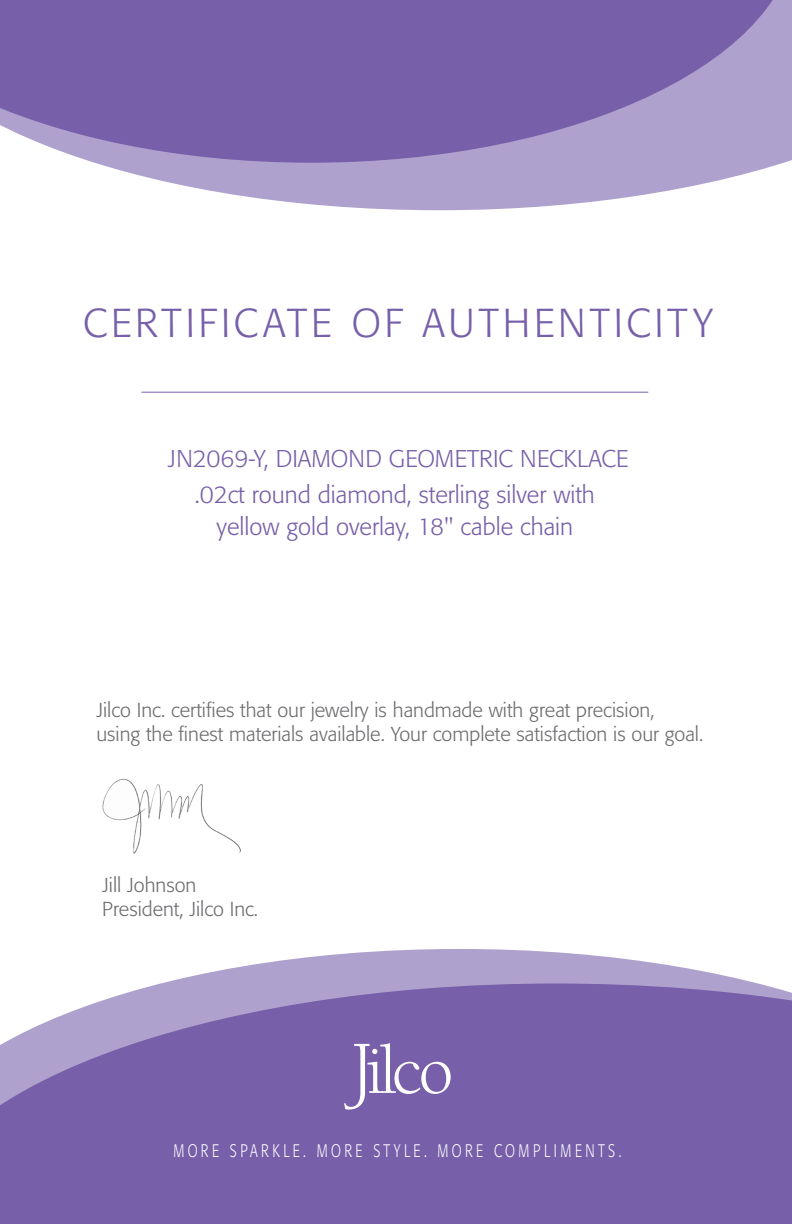
<style>
.page{position:relative;width:792px;height:1224px;background:#fff}
.page>*{position:absolute;margin:0;border:0;box-sizing:border-box;transform-origin:0 0}
.t1{font:300 40px "Formata";letter-spacing:.095em;color:#775fa9}
.t2{font:300 24px/32px "Formata";color:#775fa9;text-align:center}
.t3{font:300 20px/24px "Formata";color:#6c6d70}
.t4{font:300 18px "Formata";letter-spacing:.25em;color:#fff;scale:.75 1}
</style>
<div class="page">
<svg style="left:159px;top:949px;width:601px;height:35px;fill:#afa1cd"></svg>
<svg style="left:0;top:984px;width:792px;height:240px;background:#7f68ae"></svg>
<svg style="left:96px;top:163px;width:687px;height:47px;fill:#afa1cd"></svg>
<svg style="left:0;top:0;width:792px;height:163px;background:#846eb1"></svg>
<svg style="left:344px;top:1043px;width:107px;height:67px;background:#8e7bb8"></svg>
<hr style="left:141px;top:392px;width:507px;height:1px;background:#775fa9">
<img style="left:102px;top:778px;width:139px;height:76px">
<h1 class="t1" style="left:83px;top:300px;width:631px">CERTIFICATE OF AUTHENTICITY</h1>
<p class="t2" style="left:168px;top:443px;width:462px">JN2069-Y, DIAMOND GEOMETRIC NECKLACE</p>
<p class="t2" style="left:195px;top:479px;width:402px">.02ct round diamond, sterling silver with yellow gold overlay, 18" cable chain</p>
<p class="t3" style="left:96px;top:698px;width:608px">Jilco Inc. certifies that our jewelry is handmade with great precision, using the finest materials available. Your complete satisfaction is our goal.</p>
<p class="t3" style="left:102px;top:873px;width:157px">Jill Johnson<br>President, Jilco Inc.</p>
<p class="t4" style="left:173px;top:1140px;width:599px">MORE SPARKLE. MORE STYLE. MORE COMPLIMENTS.</p>
</div>
